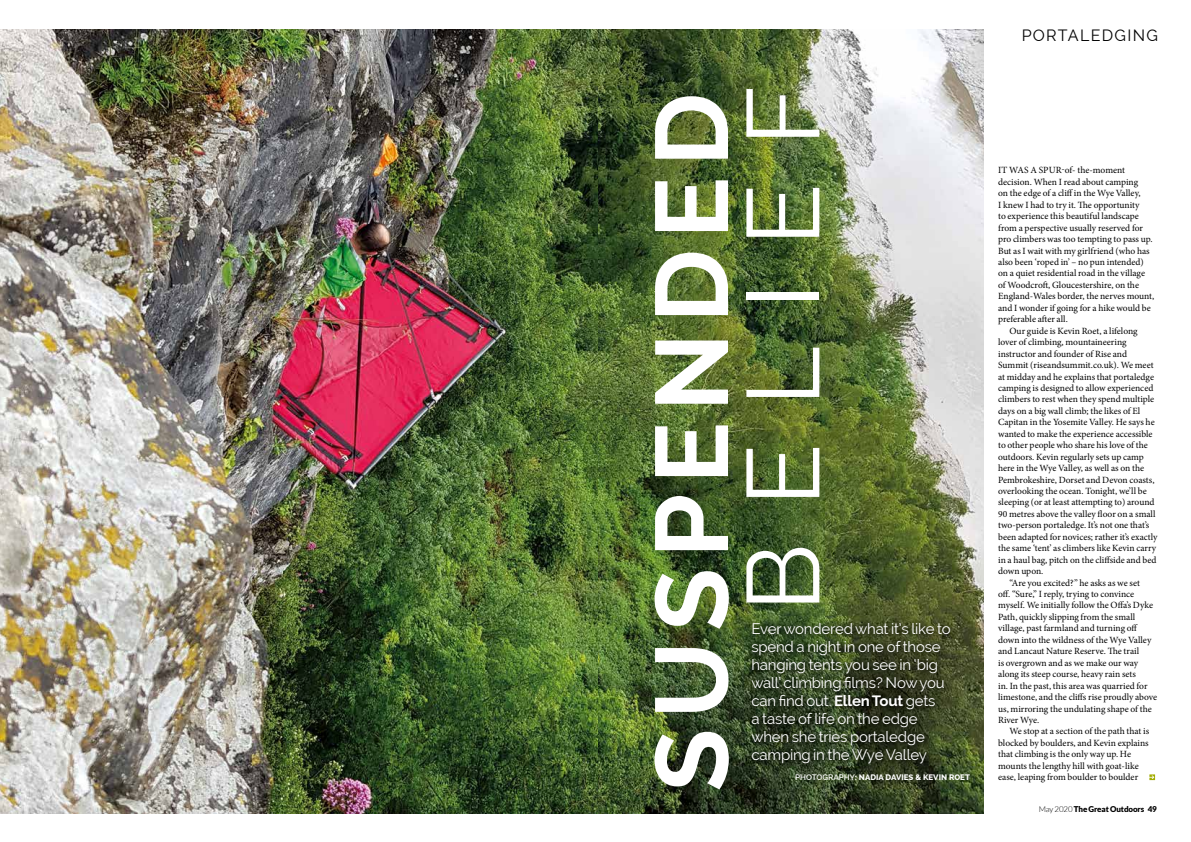
<style>
.page{position:relative;width:1191px;height:842px;background:#fff}
.page>*{position:absolute;margin:0;border:0;box-sizing:border-box;transform-origin:0 0}
.t1{font:700 102.7px "Raleway";letter-spacing:.1em;color:#fff}
.t2{font:102.7px "Raleway";letter-spacing:.36em;color:#fff}
.t3{font:16px "Raleway";letter-spacing:.08em;color:#000}
.t4{font:15px/18px "Raleway";letter-spacing:-.015em;color:#fff}
.t5{font:9.5px "Minion Pro";color:#000}
.t6{font:800 8px "Raleway";color:#fff}
.t7{font:900 8px "Lato";letter-spacing:-.01em;color:#000}
.s1{font-weight:700}
.s2{font-weight:600}
.s3{font-weight:300}
</style>
<div class="page">
<img style="left:597px;top:30px;width:387px;height:784px">
<img style="left:0;top:30px;width:597px;height:784px">
<div style="left:749px;top:620px;width:210px;height:152px;background:#000;opacity:.75"></div>
<div style="left:746px;top:617px;width:210px;height:152px;background:#000;opacity:.75"></div>
<svg style="left:1149px;top:774px;width:6px;height:6px"></svg>
<h1 class="t1" style="left:633px;top:792px;width:701px;rotate:-90deg">SUSPENDED</h1>
<h1 class="t2" style="left:723px;top:612px;width:527px;rotate:-90deg">BELIEF</h1>
<h3 class="t4" style="left:751px;top:620px;width:201px">Ever wondered what it’s like to spend a night in one of those hanging tents you see in ‘big wall’ climbing films? Now you can find out. <span class="s1">Ellen Tout</span> gets<br>a taste of life on the edge when she tries portaledge camping in the Wye Valley</h3>
<p class="t6" style="left:795px;top:773px;width:176px"><span class="s2">PHOTOGRAPHY</span>: NADIA DAVIES &amp; KEVIN ROET</p>
<h2 class="t3" style="left:1021px;top:26px;width:138px">PORTALEDGING</h2>
<p class="t5" style="left:998px;top:164px;width:128px">IT WAS A SPUR-of- the-moment</p>
<p class="t5" style="left:998px;top:175px;width:141px">decision. When I read about camping</p>
<p class="t5" style="left:998px;top:187px;width:144px">on the edge of a cliff in the Wye Valley,</p>
<p class="t5" style="left:998px;top:198px;width:143px">I knew I had to try it. The opportunity</p>
<p class="t5" style="left:998px;top:210px;width:142px">to experience this beautiful landscape</p>
<p class="t5" style="left:998px;top:221px;width:146px">from a perspective usually reserved for</p>
<p class="t5" style="left:998px;top:233px;width:156px">pro climbers was too tempting to pass up.</p>
<p class="t5" style="left:998px;top:244px;width:153px">But as I wait with my girlfriend (who has</p>
<p class="t5" style="left:998px;top:256px;width:147px">also been ‘roped in’ – no pun intended)</p>
<p class="t5" style="left:998px;top:267px;width:148px">on a quiet residential road in the village</p>
<p class="t5" style="left:998px;top:278px;width:142px">of Woodcroft, Gloucestershire, on the</p>
<p class="t5" style="left:998px;top:290px;width:158px">England-Wales border, the nerves mount,</p>
<p class="t5" style="left:998px;top:301px;width:154px">and I wonder if going for a hike would be</p>
<p class="t5" style="left:998px;top:313px;width:71px">preferable after all.</p>
<p class="t5" style="left:1009px;top:324px;width:130px">Our guide is Kevin Roet, a lifelong</p>
<p class="t5" style="left:998px;top:336px;width:130px">lover of climbing, mountaineering</p>
<p class="t5" style="left:998px;top:347px;width:130px">instructor and founder of Rise and</p>
<p class="t5" style="left:998px;top:359px;width:157px">Summit (riseandsummit.co.uk). We meet</p>
<p class="t5" style="left:998px;top:370px;width:157px">at midday and he explains that portaledge</p>
<p class="t5" style="left:998px;top:382px;width:157px">camping is designed to allow experienced</p>
<p class="t5" style="left:998px;top:393px;width:158px">climbers to rest when they spend multiple</p>
<p class="t5" style="left:998px;top:404px;width:143px">days on a big wall climb; the likes of El</p>
<p class="t5" style="left:998px;top:416px;width:158px">Capitan in the Yosemite Valley. He says he</p>
<p class="t5" style="left:998px;top:427px;width:156px">wanted to make the experience accessible</p>
<p class="t5" style="left:998px;top:439px;width:151px">to other people who share his love of the</p>
<p class="t5" style="left:998px;top:450px;width:147px">outdoors. Kevin regularly sets up camp</p>
<p class="t5" style="left:998px;top:462px;width:147px">here in the Wye Valley, as well as on the</p>
<p class="t5" style="left:998px;top:473px;width:158px">Pembrokeshire, Dorset and Devon coasts,</p>
<p class="t5" style="left:998px;top:485px;width:150px">overlooking the ocean. Tonight, we’ll be</p>
<p class="t5" style="left:998px;top:496px;width:158px">sleeping (or at least attempting to) around</p>
<p class="t5" style="left:998px;top:507px;width:159px">90 metres above the valley floor on a small</p>
<p class="t5" style="left:998px;top:519px;width:153px">two-person portaledge. It’s not one that’s</p>
<p class="t5" style="left:998px;top:530px;width:161px">been adapted for novices; rather it’s exactly</p>
<p class="t5" style="left:998px;top:542px;width:160px">the same ‘tent’ as climbers like Kevin carry</p>
<p class="t5" style="left:998px;top:553px;width:160px">in a haul bag, pitch on the cliffside and bed</p>
<p class="t5" style="left:998px;top:565px;width:47px">down upon.</p>
<p class="t5" style="left:1009px;top:576px;width:132px">“Are you excited?” he asks as we set</p>
<p class="t5" style="left:998px;top:588px;width:138px">off. “Sure,” I reply, trying to convince</p>
<p class="t5" style="left:998px;top:599px;width:156px">myself. We initially follow the Offa’s Dyke</p>
<p class="t5" style="left:998px;top:610px;width:139px">Path, quickly slipping from the small</p>
<p class="t5" style="left:998px;top:622px;width:141px">village, past farmland and turning off</p>
<p class="t5" style="left:998px;top:633px;width:155px">down into the wildness of the Wye Valley</p>
<p class="t5" style="left:998px;top:645px;width:142px">and Lancaut Nature Reserve. The trail</p>
<p class="t5" style="left:998px;top:656px;width:142px">is overgrown and as we make our way</p>
<p class="t5" style="left:998px;top:668px;width:139px">along its steep course, heavy rain sets</p>
<p class="t5" style="left:998px;top:679px;width:151px">in. In the past, this area was quarried for</p>
<p class="t5" style="left:998px;top:691px;width:160px">limestone, and the cliffs rise proudly above</p>
<p class="t5" style="left:998px;top:702px;width:155px">us, mirroring the undulating shape of the</p>
<p class="t5" style="left:998px;top:713px;width:42px">River Wye.</p>
<p class="t5" style="left:1009px;top:725px;width:141px">We stop at a section of the path that is</p>
<p class="t5" style="left:998px;top:736px;width:152px">blocked by boulders, and Kevin explains</p>
<p class="t5" style="left:998px;top:748px;width:134px">that climbing is the only way up. He</p>
<p class="t5" style="left:998px;top:759px;width:142px">mounts the lengthy hill with goat-like</p>
<p class="t5" style="left:998px;top:771px;width:141px">ease, leaping from boulder to boulder</p>
<p class="t7" style="left:1038px;top:805px;width:120px"><span class="s3">May 2020</span> The Great Outdoors 49</p>
</div>
